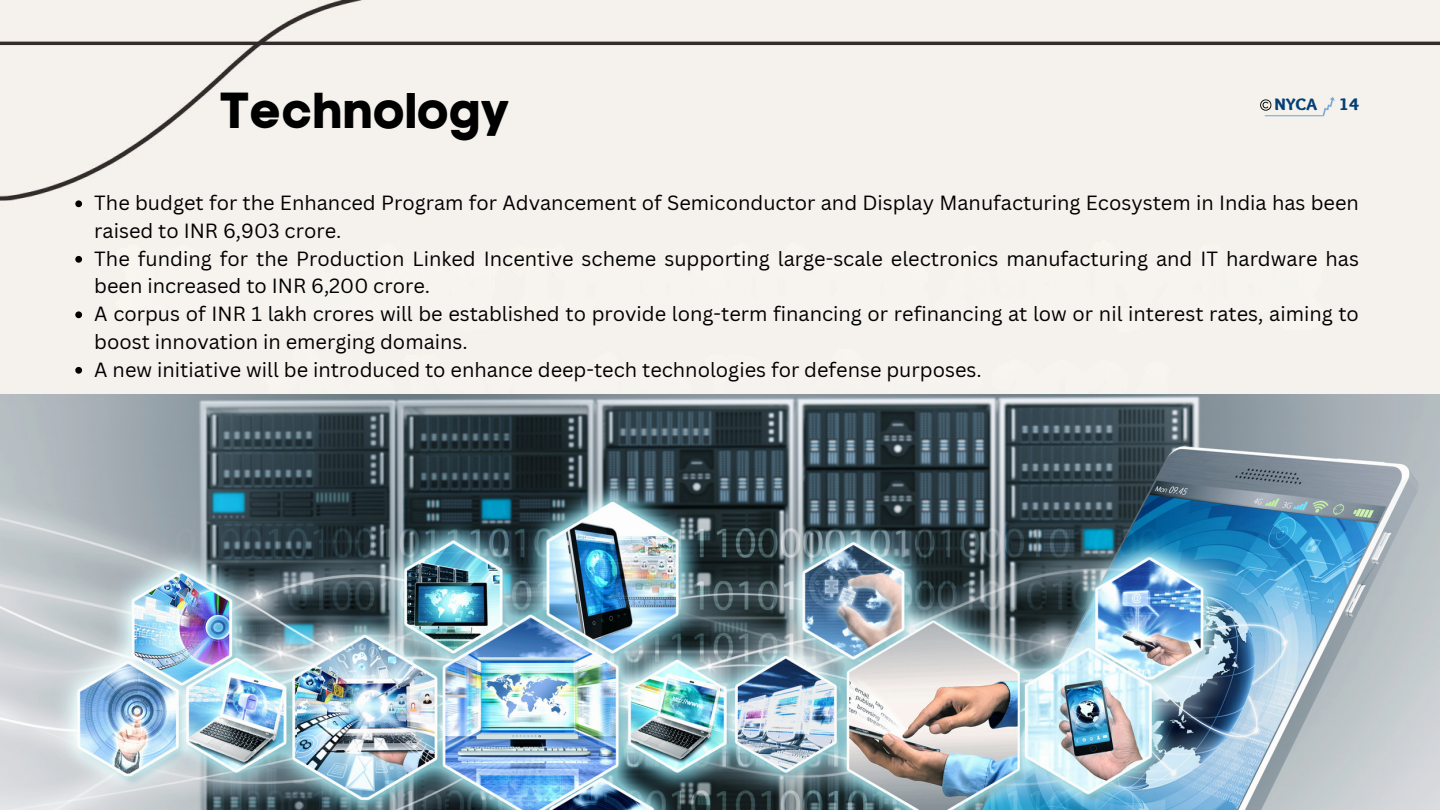
<style>
.page{position:relative;width:1440px;height:810px;background:#fff}
.page>*{position:absolute;margin:0;border:0;box-sizing:border-box;transform-origin:0 0}
.t1{font:50px "Code Pro Bold LC";color:#000}
.t2{font:20px/27.8px "Canva Sans";color:#000}
.t3{font:900 17.3px "Sukar";color:#043f77}
</style>
<div class="page">
<div style="left:0;top:0;width:1440px;height:394px;background:#f5f2ed"></div>
<svg style="left:1317px;top:97px;width:22px;height:19px"></svg>
<hr style="left:1265px;top:115px;width:59px;height:1px;background:#7ba9d3">
<svg style="left:1260px;top:99px;width:11px;height:12px"></svg>
<img style="left:0;top:394px;width:1440px;height:416px">
<svg style="left:75px;top:200px;width:7px;height:7px"></svg>
<svg style="left:75px;top:256px;width:7px;height:7px"></svg>
<svg style="left:75px;top:311px;width:7px;height:7px"></svg>
<svg style="left:75px;top:367px;width:7px;height:7px"></svg>
<h1 class="t1" style="left:219px;top:80px;width:293px">Technology</h1>
<p class="t3" style="left:1274px;top:94px;width:44px">NYCA</p>
<p class="t3" style="left:1339px;top:94px;width:21px">14</p>
<p class="t2" style="left:94px;top:189px;width:1266px">The budget for the Enhanced Program for Advancement of Semiconductor and Display Manufacturing Ecosystem in India has been raised to INR 6,903 crore.<br>The funding for the Production Linked Incentive scheme supporting large-scale electronics manufacturing and IT hardware has been increased to INR 6,200 crore.<br>A corpus of INR 1 lakh crores will be established to provide long-term financing or refinancing at low or nil interest rates, aiming to boost innovation in emerging domains.<br>A new initiative will be introduced to enhance deep-tech technologies for defense purposes.</p>
</div>
